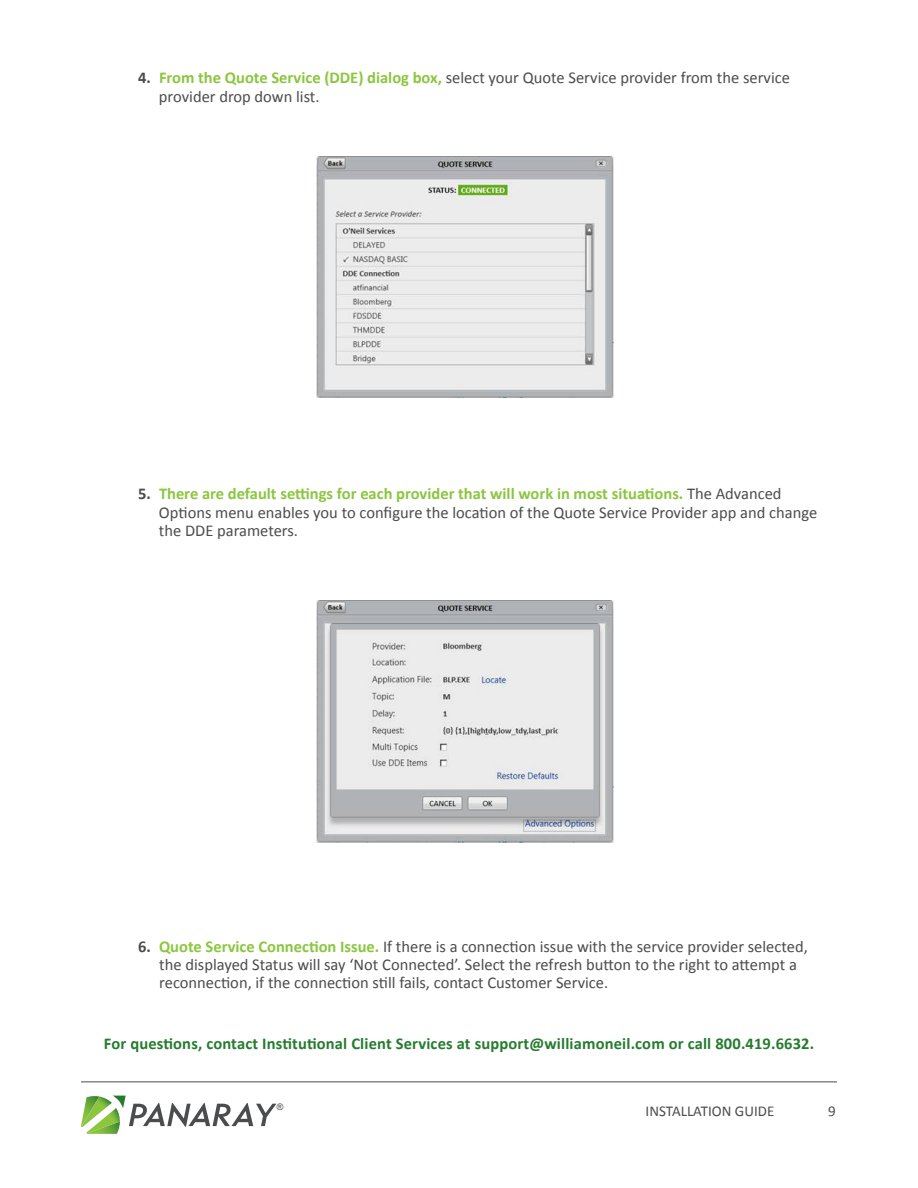
<style>
.page{position:relative;width:918px;height:1188px;background:#fff}
.page>*{position:absolute;margin:0;border:0;box-sizing:border-box;transform-origin:0 0}
.t1{font:16.5px/18.1px "Calibri";color:#4b4c4d}
.t2{font:700 16.5px "Calibri";letter-spacing:.01em;color:#257c2e}
.t3{font:15px "Calibri";color:#4b4c4d}
.t4{font:9px "Arial";color:#4b4c4d}
.s1{font-weight:700}
.s2{font-weight:700;color:#8bc63e}
</style>
<div class="page">
<hr style="left:81px;top:1082px;width:756px;height:1px;background:#4b4c4d">
<img style="left:317px;top:601px;width:297px;height:241px">
<svg style="left:81px;top:1096px;width:195px;height:38px"></svg>
<img style="left:317px;top:156px;width:297px;height:241px">
<p class="t1" style="left:159px;top:69px;width:633px;text-indent:-21px"><span class="s1">4.</span> <span class="s2">From the Quote Service (DDE) dialog box,</span> select your Quote Service provider from the service provider drop down list.</p>
<p class="t1" style="left:159px;top:485px;width:660px;text-indent:-21px"><span class="s1">5.</span> <span class="s2">There are default settings for each provider that will work in most situations.</span> The Advanced<br>Options menu enables you to configure the location of the Quote Service Provider app and change the DDE parameters.</p>
<p class="t1" style="left:159px;top:937px;width:650px;text-indent:-21px"><span class="s1">6.</span> <span class="s2">Quote Service Connection Issue.</span> If there is a connection issue with the service provider selected, the displayed Status will say ‘Not Connected’. Select the refresh button to the right to attempt a reconnection, if the connection still fails, contact Customer Service.</p>
<p class="t2" style="left:104px;top:1033px;width:712px">For questions, contact Institutional Client Services at support@williamoneil.com or call 800.419.6632.</p>
<p class="t4" style="left:277px;top:1101px;width:8px">®</p>
<p class="t3" style="left:646px;top:1102px;width:130px">INSTALLATION GUIDE</p>
<p class="t3" style="left:828px;top:1102px;width:9px">9</p>
</div>
